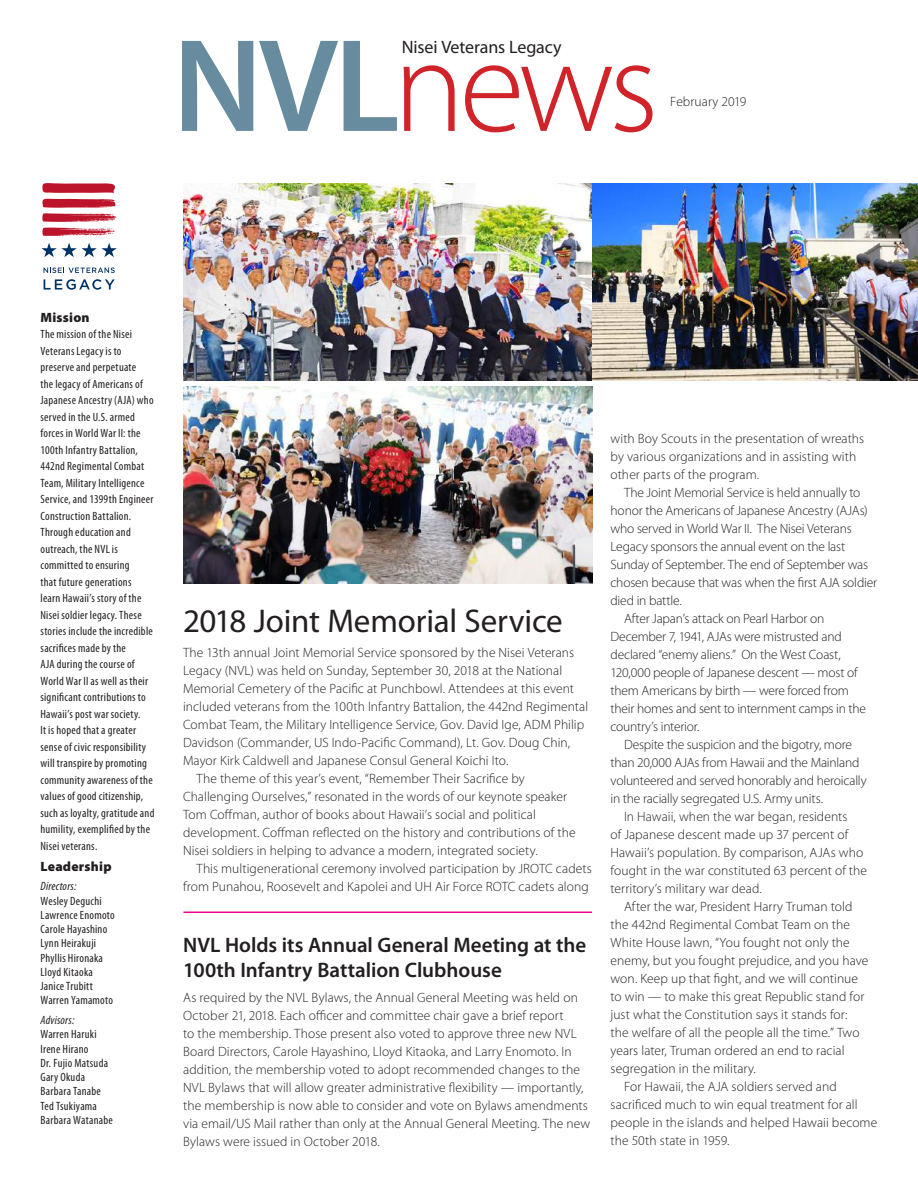
<style>
.page{position:relative;width:918px;height:1188px;background:#fff}
.page>*{position:absolute;margin:0;border:0;box-sizing:border-box;transform-origin:0 0}
.t1{font:300 133.5px "Myriad Pro";color:#d1232a}
.t2{font:33px "Myriad Pro";letter-spacing:-.005em;color:#231f20}
.t3{font:600 21px/25.2px "Myriad Pro";color:#231f20}
.t4{font:18px "Myriad Pro";letter-spacing:-.01em;color:#231f20}
.t5{font:300 13.5px/18px "Myriad Pro";letter-spacing:.005em;color:#231f20}
.t6{font:300 13.5px "Myriad Pro";letter-spacing:-.015em;color:#231f20}
.t7{font:900 13.5px "Myriad Pro";letter-spacing:.015em;color:#231f20}
.t8{font:condensed 12px/16.5px "Myriad Pro";letter-spacing:.02em;color:#231f20}
.t9{font:italic condensed 12px "Myriad Pro";letter-spacing:.015em;color:#231f20}
.s1{font-weight:600;color:#678c9f}
</style>
<div class="page">
<svg style="left:41px;top:243px;width:76px;height:14px"></svg>
<svg style="left:42px;top:183px;width:73px;height:10px"></svg>
<svg style="left:42px;top:199px;width:74px;height:23px"></svg>
<svg style="left:42px;top:228px;width:73px;height:9px"></svg>
<svg style="left:44px;top:268px;width:71px;height:5px"></svg>
<svg style="left:44px;top:279px;width:71px;height:11px"></svg>
<hr style="left:183px;top:912px;width:409px;height:1px;background:#ed028c">
<img style="left:183px;top:183px;width:735px;height:197px">
<img style="left:183px;top:387px;width:409px;height:197px">
<h3 class="t4" style="left:402px;top:37px;width:161px">Nisei Veterans Legacy</h3>
<h1 class="t1" style="left:173px;top:6px;width:487px"><span class="s1">NVL</span>news</h1>
<p class="t5" style="left:670px;top:92px;width:78px">February 2019</p>
<p class="t7" style="left:40px;top:308px;width:51px">Mission</p>
<p class="t8" style="left:40px;top:326px;width:115px">The mission of the Nisei<br>Veterans Legacy is to preserve and perpetuate<br>the legacy of Americans of<br>Japanese Ancestry (AJA) who served in the U.S. armed forces in World War II: the<br>100th Infantry Battalion,<br>442nd Regimental Combat<br>Team, Military Intelligence<br>Service, and 1399th Engineer<br>Construction Battalion.<br>Through education and outreach, the NVL is committed to ensuring<br>that future generations<br>learn Hawaii’s story of the<br>Nisei soldier legacy. These stories include the incredible sacrifices made by the<br>AJA during the course of<br>World War II as well as their significant contributions to<br>Hawaii’s post war society.<br>It is hoped that a greater sense of civic responsibility will transpire by promoting community awareness of the values of good citizenship, such as loyalty, gratitude and humility, exemplified by the<br>Nisei veterans.</p>
<p class="t7" style="left:40px;top:857px;width:73px">Leadership</p>
<p class="t9" style="left:40px;top:879px;width:37px">Directors:</p>
<p class="t8" style="left:40px;top:893px;width:76px;line-height:14.2px">Wesley Deguchi<br>Lawrence Enomoto<br>Carole Hayashino<br>Lynn Heirakuji<br>Phyllis Hironaka<br>Lloyd Kitaoka<br>Janice Trubitt<br>Warren Yamamoto</p>
<p class="t9" style="left:40px;top:1013px;width:35px">Advisors:</p>
<p class="t8" style="left:40px;top:1027px;width:74px;line-height:14.2px">Warren Haruki<br>Irene Hirano<br>Dr. Fujio Matsuda<br>Gary Okuda<br>Barbara Tanabe<br>Ted Tsukiyama<br>Barbara Watanabe</p>
<h2 class="t2" style="left:183px;top:603px;width:381px">2018 Joint Memorial Service</h2>
<p class="t5" style="left:183px;top:643px;width:393px">The 13th annual Joint Memorial Service sponsored by the Nisei Veterans</p>
<p class="t5" style="left:183px;top:661px;width:381px">Legacy (NVL) was held on Sunday, September 30, 2018 at the National</p>
<p class="t5" style="left:183px;top:679px;width:393px">Memorial Cemetery of the Pacific at Punchbowl. Attendees at this event</p>
<p class="t5" style="left:183px;top:697px;width:407px">included veterans from the 100th Infantry Battalion, the 442nd Regimental</p>
<p class="t5" style="left:183px;top:715px;width:403px">Combat Team, the Military Intelligence Service, Gov. David Ige, ADM Philip</p>
<p class="t5" style="left:183px;top:733px;width:389px">Davidson (Commander, US Indo-Pacific Command), Lt. Gov. Doug Chin,</p>
<p class="t5" style="left:183px;top:751px;width:327px">Mayor Kirk Caldwell and Japanese Consul General Koichi Ito.</p>
<p class="t5" style="left:196px;top:769px;width:330px">The theme of this year’s event, “Remember Their Sacrifice by</p>
<p class="t5" style="left:183px;top:787px;width:386px">Challenging Ourselves,” resonated in the words of our keynote speaker</p>
<p class="t5" style="left:183px;top:805px;width:354px">Tom Coffman, author of books about Hawaii’s social and political</p>
<p class="t5" style="left:183px;top:823px;width:394px">development. Coffman reflected on the history and contributions of the</p>
<p class="t5" style="left:183px;top:841px;width:356px">Nisei soldiers in helping to advance a modern, integrated society.</p>
<p class="t5" style="left:196px;top:859px;width:397px">This multigenerational ceremony involved participation by JROTC cadets</p>
<p class="t5" style="left:183px;top:877px;width:407px">from Punahou, Roosevelt and Kapolei and UH Air Force ROTC cadets along</p>
<h3 class="t3" style="left:183px;top:932px;width:405px">NVL Holds its Annual General Meeting at the<br>100th Infantry Battalion Clubhouse</h3>
<p class="t5" style="left:183px;top:988px;width:409px">As required by the NVL Bylaws, the Annual General Meeting was held on October 21, 2018. Each officer and committee chair gave a brief report<br>to the membership. Those present also voted to approve three new NVL Board Directors, Carole Hayashino, Lloyd Kitaoka, and Larry Enomoto. In addition, the membership voted to adopt recommended changes to the NVL Bylaws that will allow greater administrative flexibility — importantly, the membership is now able to consider and vote on Bylaws amendments via email/US Mail rather than only at the Annual General Meeting. The new Bylaws were issued in October 2018.</p>
<p class="t5" style="left:611px;top:430px;width:255px">with Boy Scouts in the presentation of wreaths by various organizations and in assisting with other parts of the program.</p>
<p class="t6" style="left:624px;top:485px;width:238px">The Joint Memorial Service is held annually to</p>
<p class="t5" style="left:611px;top:502px;width:259px">honor the Americans of Japanese Ancestry (AJAs)</p>
<p class="t6" style="left:611px;top:521px;width:243px">who served in World War II. The Nisei Veterans</p>
<p class="t6" style="left:611px;top:539px;width:236px">Legacy sponsors the annual event on the last</p>
<p class="t6" style="left:611px;top:557px;width:259px">Sunday of September. The end of September was</p>
<p class="t5" style="left:611px;top:574px;width:268px">chosen because that was when the first AJA soldier</p>
<p class="t6" style="left:611px;top:593px;width:73px">died in battle.</p>
<p class="t6" style="left:624px;top:611px;width:202px">After Japan’s attack on Pearl Harbor on</p>
<p class="t6" style="left:611px;top:629px;width:233px">December 7, 1941, AJAs were mistrusted and</p>
<p class="t6" style="left:611px;top:647px;width:232px">declared “enemy aliens.” On the West Coast,</p>
<p class="t5" style="left:611px;top:664px;width:249px">120,000 people of Japanese descent — most of</p>
<p class="t6" style="left:611px;top:683px;width:240px">them Americans by birth — were forced from</p>
<p class="t6" style="left:611px;top:701px;width:257px">their homes and sent to internment camps in the</p>
<p class="t6" style="left:611px;top:719px;width:91px">country’s interior.</p>
<p class="t6" style="left:624px;top:737px;width:230px">Despite the suspicion and the bigotry, more</p>
<p class="t6" style="left:611px;top:755px;width:250px">than 20,000 AJAs from Hawaii and the Mainland</p>
<p class="t5" style="left:611px;top:772px;width:258px">volunteered and served honorably and heroically</p>
<p class="t6" style="left:611px;top:791px;width:214px">in the racially segregated U.S. Army units.</p>
<p class="t5" style="left:624px;top:808px;width:225px">In Hawaii, when the war began, residents</p>
<p class="t5" style="left:611px;top:826px;width:239px">of Japanese descent made up 37 percent of</p>
<p class="t5" style="left:611px;top:844px;width:254px">Hawaii’s population. By comparison, AJAs who</p>
<p class="t5" style="left:611px;top:862px;width:258px">fought in the war constituted 63 percent of the</p>
<p class="t5" style="left:611px;top:880px;width:153px">territory’s military war dead.</p>
<p class="t5" style="left:624px;top:898px;width:230px">After the war, President Harry Truman told</p>
<p class="t5" style="left:611px;top:916px;width:241px">the 442nd Regimental Combat Team on the</p>
<p class="t5" style="left:611px;top:934px;width:241px">White House lawn, “You fought not only the</p>
<p class="t5" style="left:611px;top:952px;width:259px">enemy, but you fought prejudice, and you have</p>
<p class="t5" style="left:611px;top:970px;width:249px">won. Keep up that fight, and we will continue</p>
<p class="t5" style="left:611px;top:988px;width:255px">to win — to make this great Republic stand for</p>
<p class="t5" style="left:611px;top:1006px;width:239px">just what the Constitution says it stands for:</p>
<p class="t5" style="left:611px;top:1024px;width:250px">the welfare of all the people all the time.” Two</p>
<p class="t5" style="left:611px;top:1042px;width:235px">years later, Truman ordered an end to racial</p>
<p class="t5" style="left:611px;top:1060px;width:147px">segregation in the military.</p>
<p class="t5" style="left:624px;top:1078px;width:214px">For Hawaii, the AJA soldiers served and</p>
<p class="t5" style="left:611px;top:1096px;width:249px">sacrificed much to win equal treatment for all</p>
<p class="t5" style="left:611px;top:1114px;width:268px">people in the islands and helped Hawaii become</p>
<p class="t5" style="left:611px;top:1132px;width:120px">the 50th state in 1959.</p>
</div>
